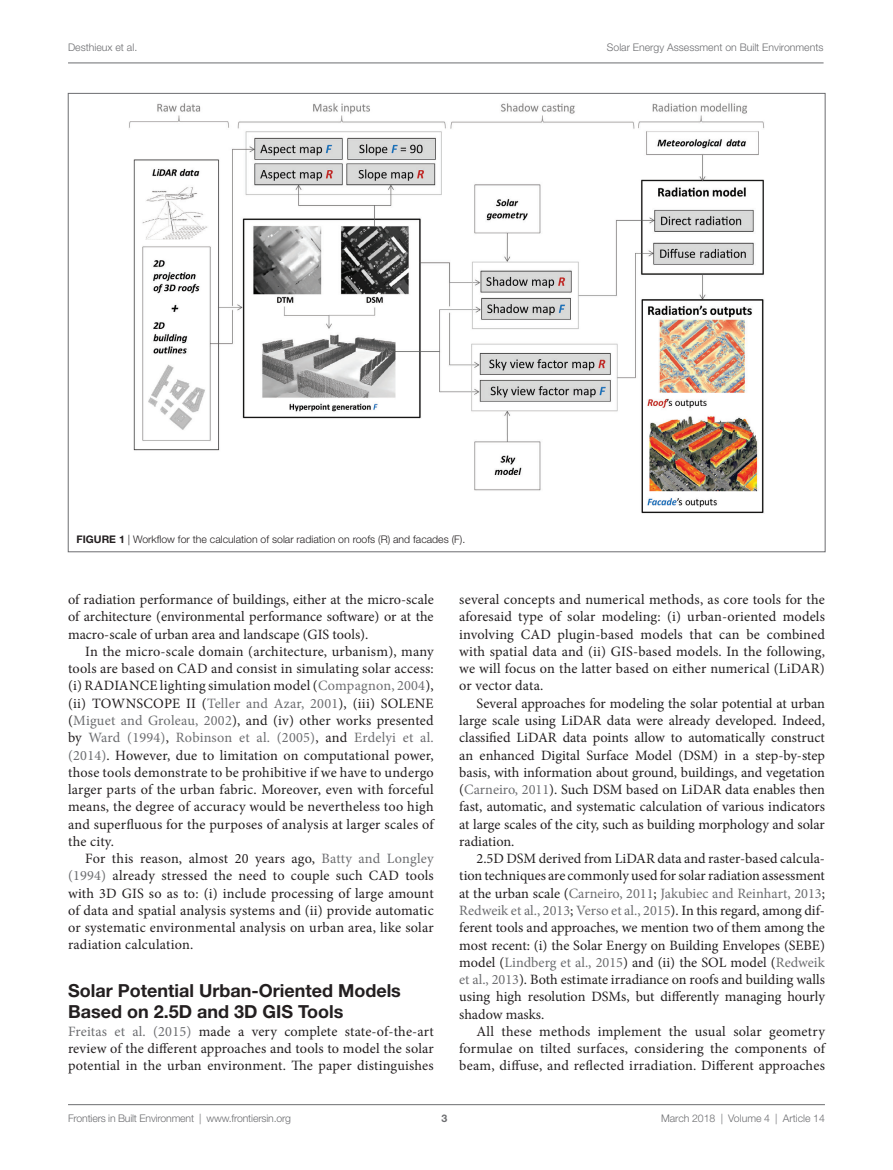
<style>
.page{position:relative;width:893px;height:1170px;background:#fff}
.page>*{position:absolute;margin:0;border:0;box-sizing:border-box;transform-origin:0 0}
.t1{font:700 18px/21px "Helvetica Neue LT Std";color:#231f20}
.t2{font:14.25px/17.2px "Minion Pro";letter-spacing:.005em;color:#231f20;text-align:justify}
.t3{font:300 10.5px "Helvetica Neue LT Std";color:#6c6d70}
.t4{font:300 10.5px "Helvetica Neue LT Std";color:#231f20}
.t5{font:700 10.5px "Helvetica Neue LT Std";color:#231f20}
.t6{font:700 10.5px "Helvetica Neue LT Std";color:#6c6d70}
.s1{font-weight:700}
.s2{color:#6c6d70}
</style>
<div class="page">
<img style="left:129px;top:103px;width:636px;height:410px">
<hr style="left:68px;top:1104px;width:757px;height:1px;background:#6c6d70">
<hr style="left:68px;top:63px;width:755px;height:1px;background:#6c6d70">
<p class="t3" style="left:68px;top:41px;width:71px">Desthieux et al.</p>
<p class="t3" style="left:607px;top:41px;width:218px">Solar Energy Assessment on Built Environments</p>
<p class="t5" style="left:77px;top:533px;width:14px">Figur</p>
<p class="t4" style="left:109px;top:533px;width:357px"><span class="s1">e 1</span> | Workflow for the calculation of solar radiation on roofs (R) and facades (F).</p>
<p class="t2" style="left:68px;top:591px;width:367px">of radiation performance of buildings, either at the micro-scale of architecture (environmental performance software) or at the macro-scale of urban area and landscape (GIS tools).</p>
<p class="t2" style="left:68px;top:642px;width:367px;text-indent:17px">In the micro-scale domain (architecture, urbanism), many tools are based on CAD and consist in simulating solar access: (i) RADIANCE lighting simulation model (<span class="s2">Compagnon, 2004</span>), (ii) TOWNSCOPE II (<span class="s2">Teller and Azar, 2001</span>), (iii) SOLENE (<span class="s2">Miguet and Groleau, 2002</span>), and (iv) other works presented by <span class="s2">Ward (1994)</span>, <span class="s2">Robinson et al. (2005)</span>, and <span class="s2">Erdelyi et al. (2014)</span>. However, due to limitation on computational power, those tools demonstrate to be prohibitive if we have to undergo larger parts of the urban fabric. Moreover, even with forceful means, the degree of accuracy would be nevertheless too high and superfluous for the purposes of analysis at larger scales of the city.</p>
<p class="t2" style="left:68px;top:850px;width:367px;text-indent:17px">For this reason, almost 20 years ago, <span class="s2">Batty and Longley (1994)</span> already stressed the need to couple such CAD tools with 3D GIS so as to: (i) include processing of large amount of data and spatial analysis systems and (ii) provide automatic or systematic environmental analysis on urban area, like solar radiation calculation.</p>
<p class="t1" style="left:68px;top:979px;width:334px">Solar Potential Urban-Oriented Models<br>Based on 2.5D and 3D GIS Tools</p>
<p class="t2" style="left:68px;top:1022px;width:367px"><span class="s2">Freitas et al. (2015)</span> made a very complete state-of-the-art review of the different approaches and tools to model the solar potential in the urban environment. The paper distinguishes</p>
<p class="t2" style="left:459px;top:591px;width:367px">several concepts and numerical methods, as core tools for the aforesaid type of solar modeling: (i) urban-oriented models involving CAD plugin-based models that can be combined with spatial data and (ii) GIS-based models. In the following, we will focus on the latter based on either numerical (LiDAR) or vector data.</p>
<p class="t2" style="left:459px;top:694px;width:367px;text-indent:17px">Several approaches for modeling the solar potential at urban large scale using LiDAR data were already developed. Indeed, classified LiDAR data points allow to automatically construct an enhanced Digital Surface Model (DSM) in a step-by-step basis, with information about ground, buildings, and vegetation (<span class="s2">Carneiro, 2011</span>). Such DSM based on LiDAR data enables then fast, automatic, and systematic calculation of various indicators at large scales of the city, such as building morphology and solar radiation.</p>
<p class="t2" style="left:459px;top:850px;width:367px;text-indent:17px">2.5D DSM derived from LiDAR data and raster-based calcula&shy;tion techniques are commonly used for solar radiation assessment at the urban scale (<span class="s2">Carneiro, 2011</span>; <span class="s2">Jakubiec and Reinhart, 2013</span>; <span class="s2">Redweik et al., 2013</span>; <span class="s2">Verso et al., 2015</span>). In this regard, among dif&shy;ferent tools and approaches, we mention two of them among the most recent: (i) the Solar Energy on Building Envelopes (SEBE) model (<span class="s2">Lindberg et al., 2015</span>) and (ii) the SOL model (<span class="s2">Redweik et al., 2013</span>). Both estimate irradiance on roofs and building walls using high resolution DSMs, but differently managing hourly shadow masks.</p>
<p class="t2" style="left:459px;top:1022px;width:367px;text-indent:17px">All these methods implement the usual solar geometry formulae on tilted surfaces, considering the components of beam, diffuse, and reflected irradiation. Different approaches</p>
<p class="t3" style="left:68px;top:1111px;width:225px">Frontiers in Built Environment | www.frontiersin.org</p>
<p class="t3" style="left:661px;top:1111px;width:165px">March 2018 | Volume 4 | Article 14</p>
<p class="t6" style="left:441px;top:1111px;width:7px">3</p>
</div>
